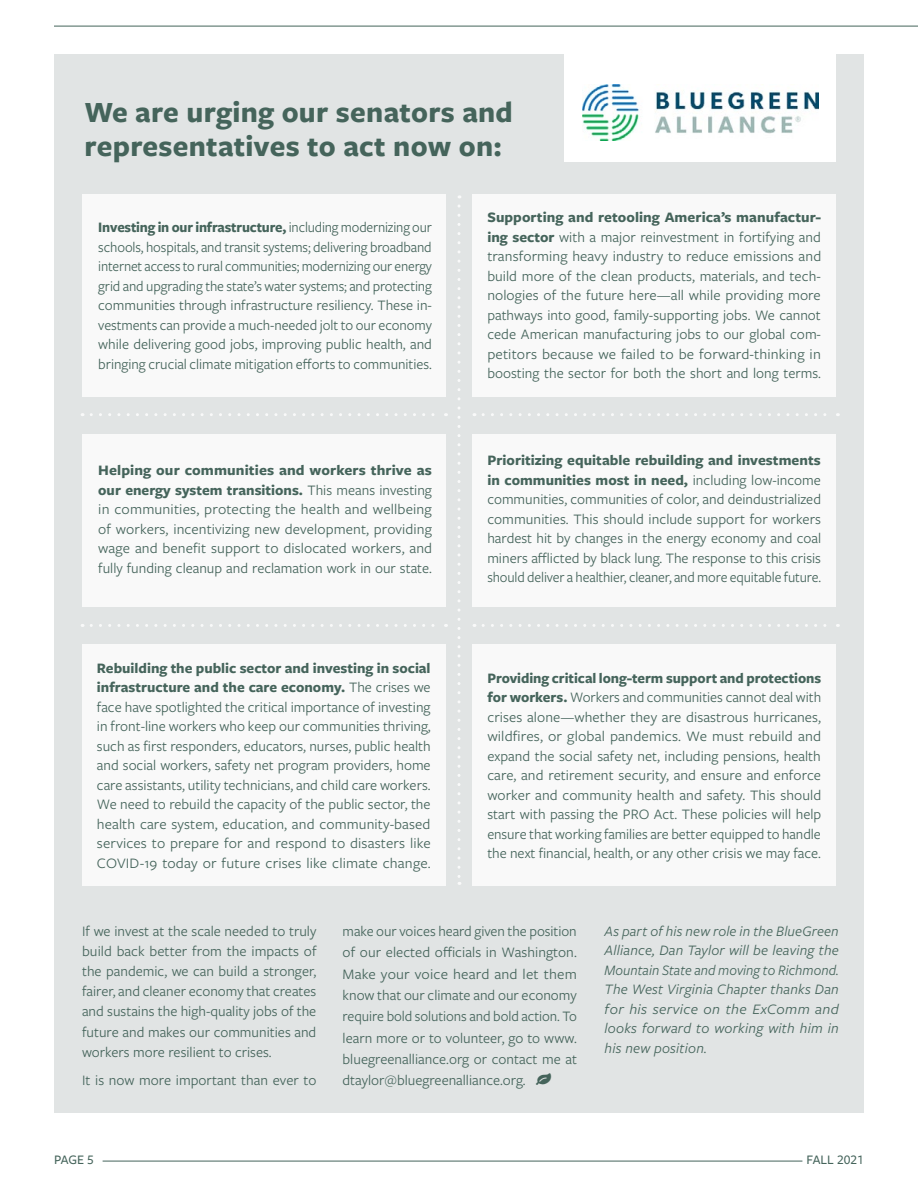
<style>
.page{position:relative;width:918px;height:1188px;background:#fff}
.page>*{position:absolute;margin:0;border:0;box-sizing:border-box;transform-origin:0 0}
.t1{font:700 30.3px/34.7px "Freight Sans Pro";letter-spacing:.01em;color:#45645b}
.t2{font:15px/19.5px "Freight Sans Pro";color:#45645b;text-align:justify}
.t3{font:15px/19.5px "Freight Sans Pro";color:#45645b;text-align:justify;scale:.95 1}
.t4{font:italic 15px/19.5px "Freight Sans Pro";letter-spacing:.015em;color:#45645b;text-align:justify}
.t5{font:500 13.5px "Freight Sans Pro";color:#45645b}
.s1{font-weight:700}
</style>
<div class="page">
<hr style="left:103px;top:1161px;width:699px;height:1px;background:#45645b">
<hr style="left:54px;top:26px;width:864px;height:1px;background:#45645b">
<div style="left:54px;top:54px;width:810px;height:1058px;background:#e1e4e4"></div>
<div style="left:565px;top:50px;width:271px;height:112px;background:#fff"></div>
<img style="left:583px;top:85px;width:235px;height:56px">
<div style="left:82px;top:194px;width:364px;height:202px;background:#fff"></div>
<div style="left:472px;top:194px;width:364px;height:202px;background:#fff"></div>
<div style="left:82px;top:434px;width:364px;height:172px;background:#fff"></div>
<div style="left:472px;top:434px;width:364px;height:172px;background:#fff"></div>
<div style="left:82px;top:644px;width:364px;height:242px;background:#fff"></div>
<div style="left:472px;top:644px;width:364px;height:242px;background:#fff"></div>
<svg style="left:458px;top:206px;width:2px;height:679px"></svg>
<svg style="left:91px;top:413px;width:356px;height:3px"></svg>
<svg style="left:483px;top:413px;width:355px;height:3px"></svg>
<svg style="left:91px;top:624px;width:356px;height:3px"></svg>
<svg style="left:483px;top:624px;width:355px;height:3px"></svg>
<h1 class="t1" style="left:85px;top:93px;width:430px">We are urging our senators and representatives to act now on:</h1>
<p class="t3" style="left:98px;top:217px;width:353px"><span class="s1">Investing in our infrastructure,</span> including modernizing our schools, hospitals, and transit systems; delivering broadband internet access to rural communities; modernizing our energy grid and upgrading the state’s water systems; and protecting communities through infrastructure resiliency. These in&shy;vestments can provide a much-needed jolt to our economy while delivering good jobs, improving public health, and bringing crucial climate mitigation efforts to communities.</p>
<p class="t2" style="left:487px;top:207px;width:335px"><span class="s1">Supporting and retooling America’s manufactur&shy;ing sector</span> with a major reinvestment in fortifying and transforming heavy industry to reduce emissions and build more of the clean products, materials, and tech&shy;nologies of the future here—all while providing more pathways into good, family-supporting jobs. We cannot cede American manufacturing jobs to our global com&shy;petitors because we failed to be forward-thinking in boosting the sector for both the short and long terms.</p>
<p class="t2" style="left:98px;top:460px;width:335px"><span class="s1">Helping our communities and workers thrive as our energy system transitions.</span> This means investing in communities, protecting the health and wellbeing of workers, incentivizing new development, providing wage and benefit support to dislocated workers, and fully funding cleanup and reclamation work in our state.</p>
<p class="t2" style="left:487px;top:450px;width:335px"><span class="s1">Prioritizing equitable rebuilding and investments in communities most in need,</span> including low-income communities, communities of color, and deindustrialized communities. This should include support for workers hardest hit by changes in the energy economy and coal miners afflicted by black lung. The response to this crisis should deliver a healthier, cleaner, and more equitable future.</p>
<p class="t2" style="left:97px;top:658px;width:335px"><span class="s1">Rebuilding the public sector and investing in social infrastructure and the care economy.</span> The crises we face have spotlighted the critical importance of investing in front-line workers who keep our communities thriving, such as first responders, educators, nurses, public health and social workers, safety net program providers, home care assistants, utility technicians, and child care workers.<br>We need to rebuild the capacity of the public sector, the health care system, education, and community-based services to prepare for and respond to disasters like COVID-19 today or future crises like climate change.</p>
<p class="t2" style="left:487px;top:667px;width:335px"><span class="s1">Providing critical long-term support and protections for workers.</span> Workers and communities cannot deal with crises alone—whether they are disastrous hurricanes, wildfires, or global pandemics. We must rebuild and expand the social safety net, including pensions, health care, and retirement security, and ensure and enforce worker and community health and safety. This should start with passing the PRO Act. These policies will help ensure that working families are better equipped to handle the next financial, health, or any other crisis we may face.</p>
<p class="t2" style="left:82px;top:920px;width:236px;line-height:20.1px">If we invest at the scale needed to truly build back better from the impacts of the pandemic, we can build a stronger, fairer, and cleaner economy that creates and sustains the high-quality jobs of the future and makes our communities and workers more resilient to crises.</p>
<p class="t2" style="left:82px;top:1070px;width:236px">It is now more important than ever to</p>
<p class="t2" style="left:343px;top:920px;width:236px;line-height:21.3px">make our voices heard given the position of our elected officials in Washington.<br>Make your voice heard and let them know that our climate and our economy require bold solutions and bold action. To learn more or to volunteer, go to www. bluegreenalliance.org or contact me at dtaylor@bluegreenalliance.org. ●</p>
<p class="t4" style="left:605px;top:921px;width:236px">As part of his new role in the BlueGreen Alliance, Dan Taylor will be leaving the Mountain State and moving to Richmond.<br>The West Virginia Chapter thanks Dan for his service on the ExComm and looks forward to working with him in his new position.</p>
<p class="t5" style="left:54px;top:1151px;width:42px">PAGE 5</p>
<p class="t5" style="left:807px;top:1151px;width:59px">FALL 2021</p>
</div>
